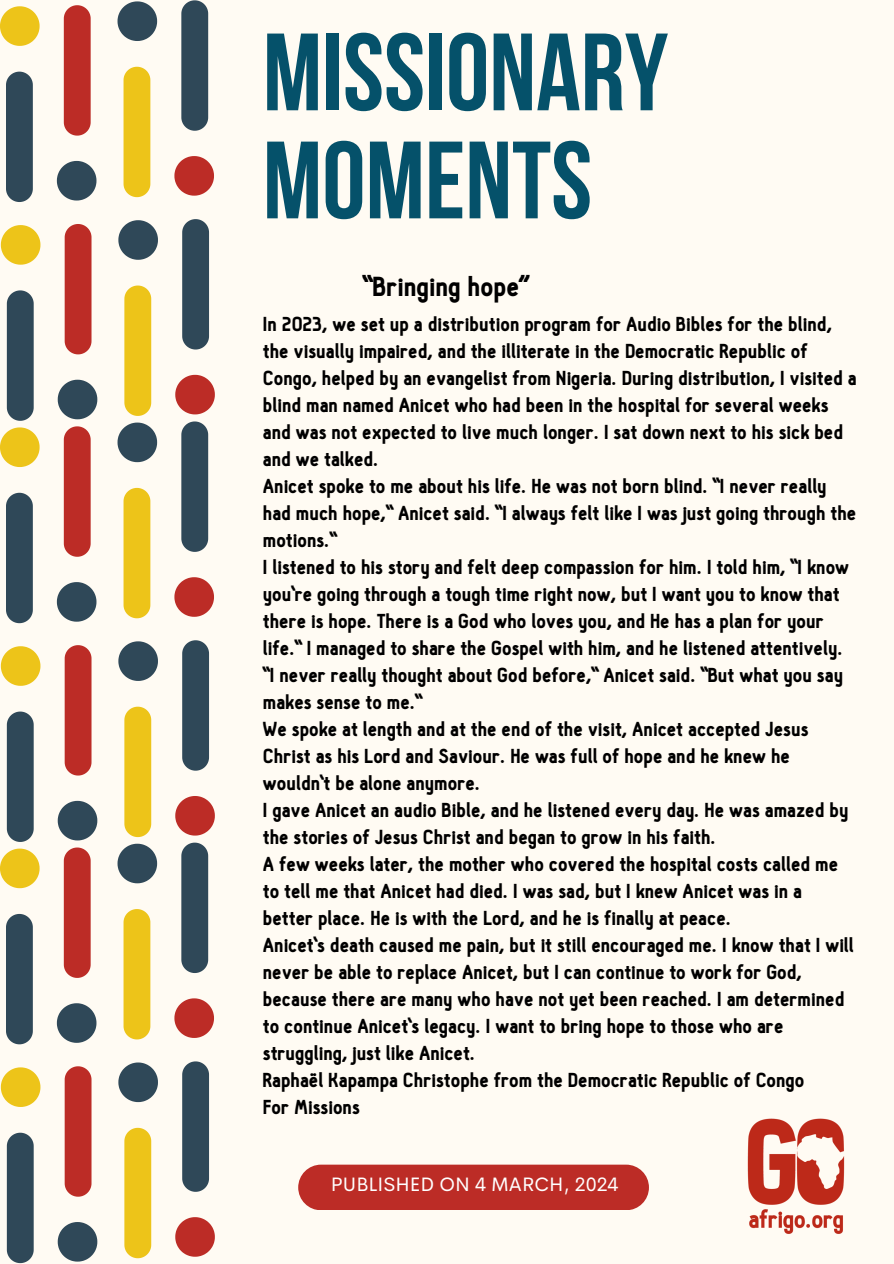
<style>
.page{position:relative;width:894px;height:1264px;background:#fff}
.page>*{position:absolute;margin:0;border:0;box-sizing:border-box;transform-origin:0 0}
.t1{font:700 109.65px/108px "Bebas Neue";color:#05516a}
.t2{font:900 27px "Hallosans";color:#000}
.t3{font:900 19.8px/27px "Hallosans";color:#000}
.t4{font:19.5px "Cerebri Sans";color:#fff}
</style>
<div class="page">
<div style="left:0;top:0;width:893px;height:1263px;background:#fffbf3"></div>
<svg style="left:7px;top:290px;width:27px;height:131px;background:#3b5261"></svg>
<div style="left:65px;top:224px;width:26px;height:130px;background:#bc2c26"></div>
<svg style="left:1px;top:225px;width:39px;height:40px"></svg>
<svg style="left:58px;top:380px;width:39px;height:39px"></svg>
<svg style="left:124px;top:285px;width:27px;height:131px;background:#eec726"></svg>
<svg style="left:182px;top:219px;width:27px;height:130px;background:#39505f"></svg>
<svg style="left:118px;top:220px;width:40px;height:40px"></svg>
<svg style="left:175px;top:375px;width:40px;height:39px"></svg>
<svg style="left:6px;top:72px;width:27px;height:130px;background:#38505f"></svg>
<svg style="left:64px;top:5px;width:27px;height:131px;background:#bf3832"></svg>
<svg style="left:0;top:6px;width:40px;height:40px"></svg>
<svg style="left:57px;top:161px;width:39px;height:39px"></svg>
<svg style="left:123px;top:67px;width:27px;height:130px;background:#eec725"></svg>
<svg style="left:181px;top:0;width:27px;height:131px;background:#3b5261"></svg>
<svg style="left:117px;top:1px;width:40px;height:40px"></svg>
<svg style="left:174px;top:156px;width:40px;height:40px"></svg>
<svg style="left:7px;top:711px;width:27px;height:131px;background:#3b5261"></svg>
<div style="left:65px;top:645px;width:26px;height:130px;background:#bc2c26"></div>
<svg style="left:1px;top:646px;width:39px;height:39px"></svg>
<svg style="left:58px;top:800px;width:39px;height:40px"></svg>
<svg style="left:124px;top:706px;width:27px;height:131px;background:#eec726"></svg>
<svg style="left:182px;top:640px;width:27px;height:130px;background:#39505f"></svg>
<svg style="left:118px;top:641px;width:40px;height:40px"></svg>
<svg style="left:175px;top:796px;width:40px;height:39px"></svg>
<svg style="left:6px;top:493px;width:27px;height:130px;background:#38505f"></svg>
<svg style="left:64px;top:426px;width:27px;height:130px;background:#bf3730"></svg>
<svg style="left:0;top:427px;width:40px;height:40px"></svg>
<svg style="left:57px;top:582px;width:39px;height:39px"></svg>
<svg style="left:123px;top:488px;width:27px;height:130px;background:#eec725"></svg>
<svg style="left:181px;top:421px;width:27px;height:131px;background:#3b5261"></svg>
<svg style="left:117px;top:422px;width:40px;height:40px"></svg>
<svg style="left:174px;top:577px;width:40px;height:40px"></svg>
<svg style="left:7px;top:1132px;width:27px;height:130px;background:#3a5160"></svg>
<div style="left:65px;top:1066px;width:26px;height:130px;background:#bc2c26"></div>
<svg style="left:1px;top:1067px;width:39px;height:39px"></svg>
<svg style="left:58px;top:1222px;width:39px;height:39px"></svg>
<svg style="left:124px;top:1127px;width:27px;height:131px;background:#eec726"></svg>
<svg style="left:182px;top:1061px;width:27px;height:130px;background:#39505f"></svg>
<svg style="left:118px;top:1062px;width:40px;height:40px"></svg>
<svg style="left:175px;top:1217px;width:40px;height:39px"></svg>
<svg style="left:6px;top:913px;width:27px;height:131px;background:#3a5160"></svg>
<svg style="left:64px;top:847px;width:27px;height:130px;background:#bf3731"></svg>
<svg style="left:0;top:848px;width:40px;height:40px"></svg>
<svg style="left:57px;top:1003px;width:39px;height:39px"></svg>
<svg style="left:123px;top:909px;width:27px;height:130px;background:#eec725"></svg>
<svg style="left:181px;top:842px;width:27px;height:131px;background:#3b5261"></svg>
<svg style="left:117px;top:843px;width:40px;height:40px"></svg>
<svg style="left:174px;top:998px;width:40px;height:39px"></svg>
<div style="left:298px;top:1164px;width:350px;height:46px;background:#bc2c26;border-radius:23px"></div>
<img style="left:747px;top:1118px;width:98px;height:116px">
<p class="t1" style="left:263px;top:29px;width:407px">MISSIONARY<br>MOMENTS</p>
<h1 class="t2" style="left:363px;top:273px;width:169px">"Bringing hope”</h1>
<h2 class="t3" style="left:263px;top:311px;width:595px">In 2023, we set up a distribution program for Audio Bibles for the blind, the visually impaired, and the illiterate in the Democratic Republic of Congo, helped by an evangelist from Nigeria. During distribution, I visited a blind man named Anicet who had been in the hospital for several weeks and was not expected to live much longer. I sat down next to his sick bed and we talked.</h2>
<p class="t3" style="left:263px;top:473px;width:594px">Anicet spoke to me about his life. He was not born blind. "I never really had much hope," Anicet said. "I always felt like I was just going through the motions."</p>
<p class="t3" style="left:263px;top:554px;width:587px">I listened to his story and felt deep compassion for him. I told him, "I know you're going through a tough time right now, but I want you to know that there is hope. There is a God who loves you, and He has a plan for your life." I managed to share the Gospel with him, and he listened attentively.</p>
<p class="t3" style="left:263px;top:662px;width:581px">"I never really thought about God before," Anicet said. "But what you say makes sense to me."</p>
<p class="t3" style="left:263px;top:716px;width:547px">We spoke at length and at the end of the visit, Anicet accepted Jesus<br>Christ as his Lord and Saviour. He was full of hope and he knew he wouldn't be alone anymore.</p>
<p class="t3" style="left:263px;top:797px;width:586px">I gave Anicet an audio Bible, and he listened every day. He was amazed by the stories of Jesus Christ and began to grow in his faith.</p>
<p class="t3" style="left:263px;top:851px;width:576px">A few weeks later, the mother who covered the hospital costs called me to tell me that Anicet had died. I was sad, but I knew Anicet was in a better place. He is with the Lord, and he is finally at peace.</p>
<p class="t3" style="left:263px;top:932px;width:592px">Anicet's death caused me pain, but it still encouraged me. I know that I will never be able to replace Anicet, but I can continue to work for God, because there are many who have not yet been reached. I am determined to continue Anicet's legacy. I want to bring hope to those who are struggling, just like Anicet.</p>
<p class="t3" style="left:263px;top:1067px;width:543px">Raphaël Kapampa Christophe from the Democratic Republic of Congo</p>
<p class="t3" style="left:263px;top:1094px;width:98px">For Missions</p>
<p class="t4" style="left:331px;top:1171px;width:289px">PUBLISHED ON 4 MARCH, 2024</p>
</div>
